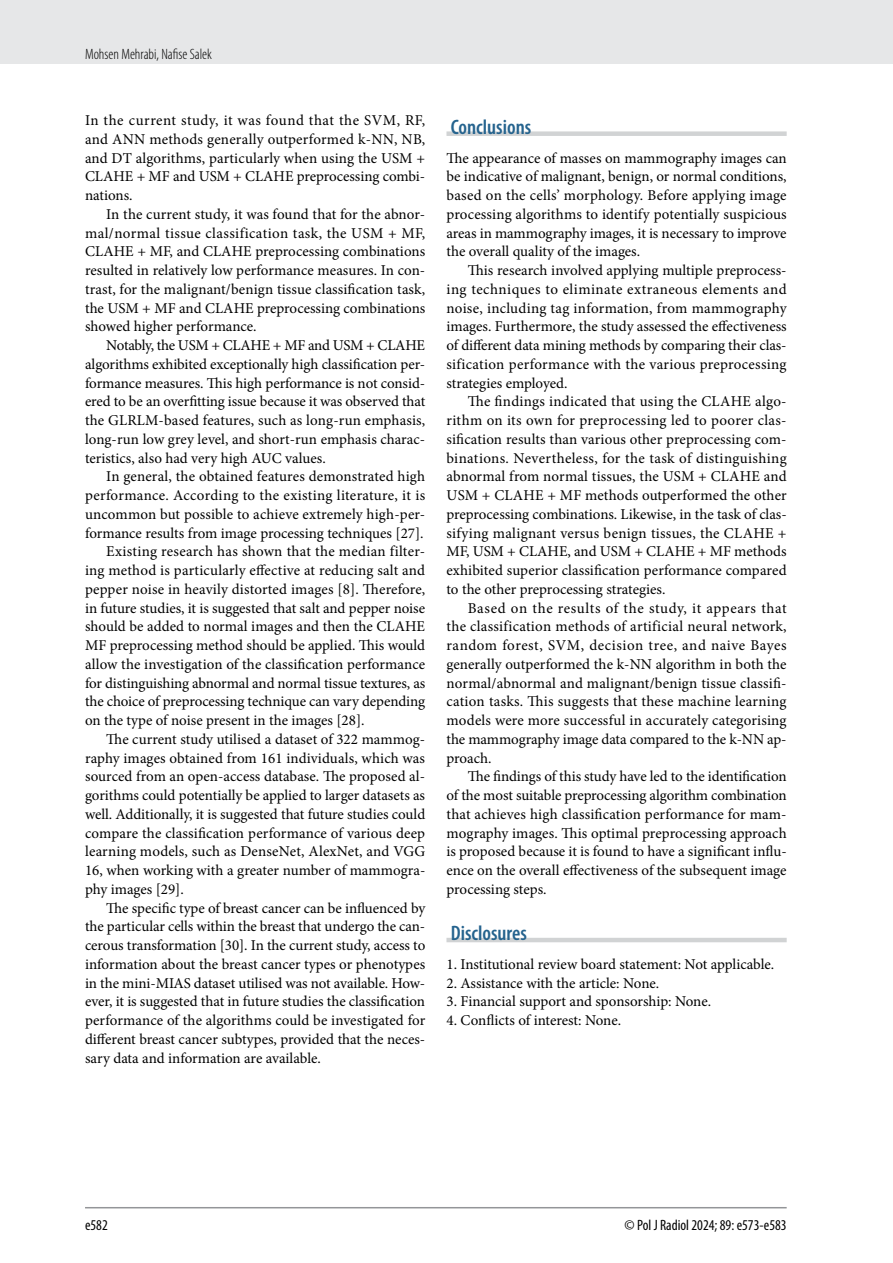
<style>
.page{position:relative;width:893px;height:1263px;background:#fff}
.page>*{position:absolute;margin:0;border:0;box-sizing:border-box;transform-origin:0 0}
.t1{font:600 condensed 21px "Myriad Pro";color:#25638e}
.t2{font:15px/18.8px "Minion Pro";color:#000;text-align:justify}
.t3{font:15px "Minion Pro";letter-spacing:.02em;color:#000}
.t4{font:condensed 15px "Myriad Pro";color:#000}
.t5{font:300 condensed 15px "Myriad Pro";color:#000}
</style>
<div class="page">
<div style="left:0;top:0;width:893px;height:64px;background:#e6e7e8"></div>
<hr style="left:85px;top:1207px;width:702px;height:1px;background:#939598">
<div style="left:446px;top:131px;width:341px;height:5px;background:#d1d3d4"></div>
<hr style="left:446px;top:938px;width:341px;height:4px;background:#d1d3d4">
<p class="t5" style="left:85px;top:45px;width:128px">Mohsen Mehrabi, Nafise Salek</p>
<p class="t2" style="left:85px;top:111px;width:342px">In the current study, it was found that the SVM, RF, and ANN methods generally outperformed k-NN, NB, and DT algorithms, particularly when using the USM + CLAHE + MF and USM + CLAHE preprocessing combi&shy;nations.</p>
<p class="t2" style="left:85px;top:205px;width:342px;text-indent:21px">In the current study, it was found that for the abnor&shy;mal/normal tissue classification task, the USM + MF, CLAHE + MF, and CLAHE preprocessing combinations resulted in relatively low performance measures. In con&shy;trast, for the malignant/benign tissue classification task, the USM + MF and CLAHE preprocessing combinations showed higher performance.</p>
<p class="t2" style="left:85px;top:336px;width:342px;text-indent:21px">Notably, the USM + CLAHE + MF and USM + CLAHE algorithms exhibited exceptionally high classification per&shy;formance measures. This high performance is not consid&shy;ered to be an overfitting issue because it was observed that the GLRLM-based features, such as long-run emphasis, long-run low grey level, and short-run emphasis charac&shy;teristics, also had very high AUC values.</p>
<p class="t2" style="left:106px;top:467px;width:320px">In general, the obtained features demonstrated high</p>
<p class="t3" style="left:85px;top:485px;width:342px">performance. According to the existing literature, it is</p>
<p class="t2" style="left:85px;top:505px;width:342px">uncommon but possible to achieve extremely high-per-</p>
<p class="t2" style="left:85px;top:523px;width:340px">formance results from image processing techniques [27].</p>
<p class="t2" style="left:106px;top:542px;width:320px">Existing research has shown that the median filter-</p>
<p class="t2" style="left:85px;top:561px;width:342px">ing method is particularly effective at reducing salt and</p>
<p class="t2" style="left:85px;top:580px;width:342px">pepper noise in heavily distorted images [8]. Therefore,</p>
<p class="t2" style="left:85px;top:598px;width:342px">in future studies, it is suggested that salt and pepper noise</p>
<p class="t2" style="left:85px;top:617px;width:342px">should be added to normal images and then the CLAHE</p>
<p class="t2" style="left:85px;top:636px;width:342px">MF preprocessing method should be applied. This would</p>
<p class="t2" style="left:85px;top:655px;width:342px">allow the investigation of the classification performance</p>
<p class="t2" style="left:85px;top:673px;width:342px">for distinguishing abnormal and normal tissue textures, as</p>
<p class="t2" style="left:85px;top:692px;width:342px">the choice of preprocessing technique can vary depending</p>
<p class="t2" style="left:85px;top:711px;width:281px">on the type of noise present in the images [28].</p>
<p class="t2" style="left:106px;top:730px;width:320px">The current study utilised a dataset of 322 mammog-</p>
<p class="t2" style="left:85px;top:748px;width:342px">raphy images obtained from 161 individuals, which was</p>
<p class="t2" style="left:85px;top:767px;width:342px">sourced from an open-access database. The proposed al-</p>
<p class="t2" style="left:85px;top:786px;width:342px">gorithms could potentially be applied to larger datasets as</p>
<p class="t2" style="left:85px;top:805px;width:342px">well. Additionally, it is suggested that future studies could</p>
<p class="t2" style="left:85px;top:823px;width:342px">compare the classification performance of various deep</p>
<p class="t2" style="left:85px;top:842px;width:342px">learning models, such as DenseNet, AlexNet, and VGG</p>
<p class="t2" style="left:85px;top:861px;width:342px">16, when working with a greater number of mammogra-</p>
<p class="t2" style="left:85px;top:880px;width:100px">phy images [29].</p>
<p class="t2" style="left:106px;top:898px;width:320px">The specific type of breast cancer can be influenced by</p>
<p class="t2" style="left:85px;top:917px;width:342px">the particular cells within the breast that undergo the can-</p>
<p class="t2" style="left:85px;top:936px;width:342px">cerous transformation [30]. In the current study, access to</p>
<p class="t2" style="left:85px;top:955px;width:342px">information about the breast cancer types or phenotypes</p>
<p class="t2" style="left:85px;top:973px;width:342px">in the mini-MIAS dataset utilised was not available. How-</p>
<p class="t2" style="left:85px;top:992px;width:342px">ever, it is suggested that in future studies the classification</p>
<p class="t2" style="left:85px;top:1011px;width:342px">performance of the algorithms could be investigated for</p>
<p class="t2" style="left:85px;top:1030px;width:342px">different breast cancer subtypes, provided that the neces-</p>
<p class="t2" style="left:85px;top:1048px;width:237px">sary data and information are available.</p>
<h1 class="t1" style="left:451px;top:114px;width:82px">Conclusions</h1>
<p class="t2" style="left:446px;top:148px;width:342px">The appearance of masses on mammography images can be indicative of malignant, benign, or normal conditions, based on the cells’ morphology. Before applying image processing algorithms to identify potentially suspicious areas in mammography images, it is necessary to improve the overall quality of the images.</p>
<p class="t2" style="left:446px;top:261px;width:342px;text-indent:21px">This research involved applying multiple preprocess&shy;ing techniques to eliminate extraneous elements and noise, including tag information, from mammography images. Furthermore, the study assessed the effectiveness of different data mining methods by comparing their clas&shy;sification performance with the various preprocessing strategies employed.</p>
<p class="t2" style="left:446px;top:392px;width:342px;text-indent:21px">The findings indicated that using the CLAHE algo&shy;rithm on its own for preprocessing led to poorer clas&shy;sification results than various other preprocessing com&shy;binations. Nevertheless, for the task of distinguishing abnormal from normal tissues, the USM + CLAHE and USM + CLAHE + MF methods outperformed the other preprocessing combinations. Likewise, in the task of clas&shy;sifying malignant versus benign tissues, the CLAHE + MF, USM + CLAHE, and USM + CLAHE + MF methods exhibited superior classification performance compared to the other preprocessing strategies.</p>
<p class="t2" style="left:446px;top:598px;width:342px;text-indent:21px">Based on the results of the study, it appears that the classification methods of artificial neural network, random forest, SVM, decision tree, and naive Bayes generally outperformed the k-NN algorithm in both the normal/abnormal and malignant/benign tissue classifi&shy;cation tasks. This suggests that these machine learning models were more successful in accurately categorising the mammography image data compared to the k-NN ap&shy;proach.</p>
<p class="t2" style="left:446px;top:767px;width:342px;text-indent:21px">The findings of this study have led to the identification of the most suitable preprocessing algorithm combination that achieves high classification performance for mam&shy;mography images. This optimal preprocessing approach is proposed because it is found to have a significant influ&shy;ence on the overall effectiveness of the subsequent image processing steps.</p>
<h1 class="t1" style="left:451px;top:920px;width:78px">Disclosures</h1>
<p class="t2" style="left:446px;top:955px;width:329px">1. Institutional review board statement: Not applicable.</p>
<p class="t2" style="left:446px;top:973px;width:214px">2. Assistance with the article: None.</p>
<p class="t2" style="left:446px;top:992px;width:266px">3. Financial support and sponsorship: None.</p>
<p class="t2" style="left:446px;top:1011px;width:176px">4. Conflicts of interest: None.</p>
<p class="t4" style="left:85px;top:1216px;width:24px">e582</p>
<p class="t4" style="left:625px;top:1216px;width:164px">© Pol J Radiol 2024; 89: e573-e583</p>
</div>
